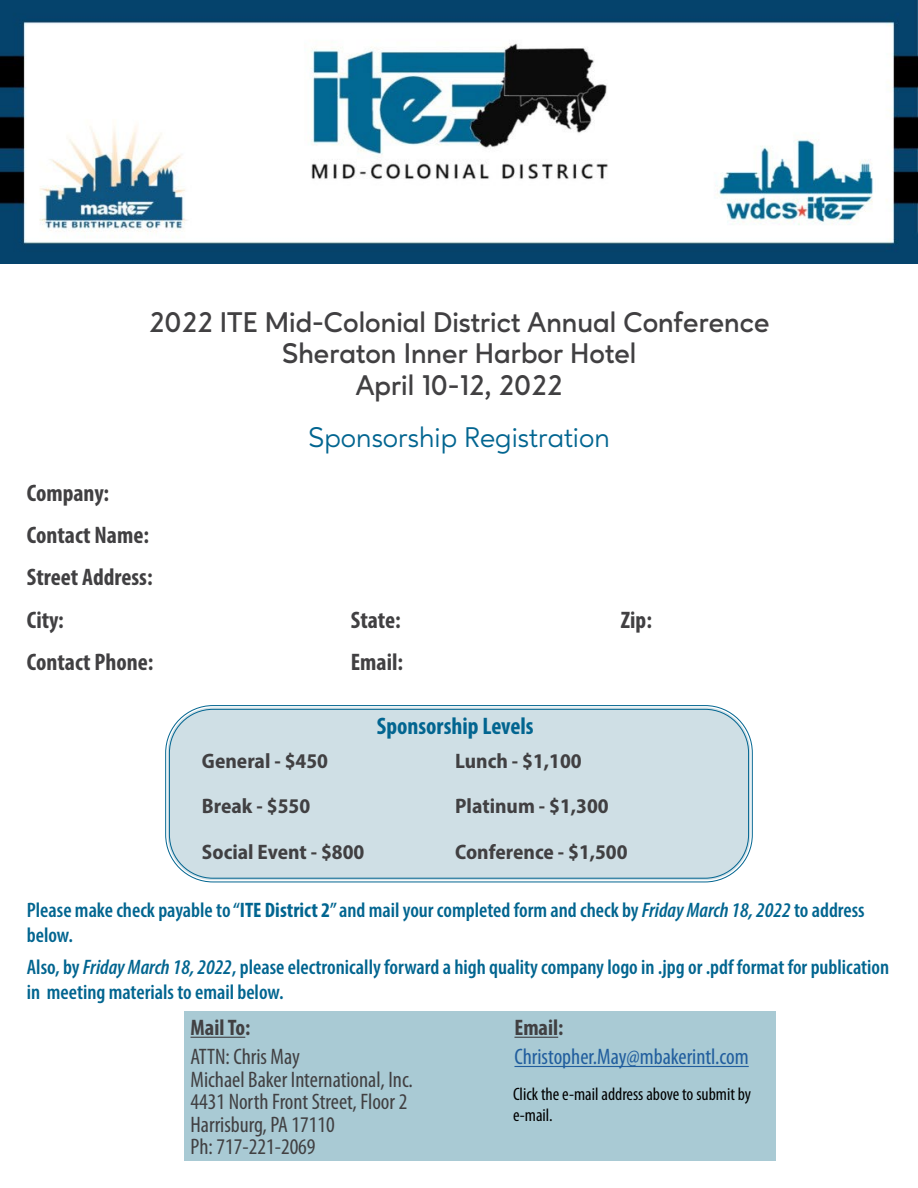
<style>
.page{position:relative;width:918px;height:1188px;background:#fff}
.page>*{position:absolute;margin:0;border:0;box-sizing:border-box;transform-origin:0 0}
.t1{font:600 28.5px/31.5px "Ageo";color:#414042;text-align:center}
.t2{font:28.5px "Ageo";color:#026590}
.t3{font:700 condensed 24px/42.3px "Myriad Pro";color:#414042}
.t4{font:700 condensed 24px "Myriad Pro";color:#026590}
.t5{font:condensed 22.5px/22.5px "Myriad Pro";color:#414042}
.t6{font:condensed 22.5px "Myriad Pro";color:#215e9e}
.t7{font:700 condensed 22.5px "Myriad Pro";color:#414042}
.t8{font:600 condensed 21px/25.2px "Myriad Pro";color:#026590}
.t9{font:700 semi-condensed 21px/45.5px "Myriad Pro";color:#414042}
.t10{font:condensed 18px/21.6px "Myriad Pro";color:#000}
.s1{font-weight:700}
.s2{font-style:italic}
</style>
<div class="page">
<img style="left:0;top:0;width:918px;height:264px">
<div style="left:184px;top:1011px;width:592px;height:150px;background:#a9cad4"></div>
<hr style="left:190px;top:1037px;width:55px;height:1px;background:#414042">
<hr style="left:514px;top:1037px;width:44px;height:1px;background:#414042">
<hr style="left:514px;top:1066px;width:235px;height:1px;background:#215e9e">
<div style="left:168px;top:707px;width:582px;height:173px;background:#cfdfe5;border-radius:45px"></div>
<div style="left:165px;top:705px;width:588px;height:177px;border:1px solid #026590;border-radius:47px"></div>
<div style="left:169px;top:709px;width:580px;height:170px;border:1px solid #026590;border-radius:43px"></div>
<h1 class="t1" style="left:149px;top:306px;width:623px">2022 ITE Mid-Colonial District Annual Conference<br>Sheraton Inner Harbor Hotel<br>April 10-12, 2022</h1>
<h1 class="t2" style="left:309px;top:420px;width:303px">Sponsorship Registration</h1>
<p class="t3" style="left:27px;top:471px;width:127px">Company:<br>Contact Name:<br>Street Address:<br>City:</p>
<p class="t3" style="left:351px;top:598px;width:51px">State:</p>
<p class="t3" style="left:621px;top:598px;width:33px">Zip:</p>
<p class="t3" style="left:27px;top:640px;width:128px">Contact Phone:</p>
<p class="t3" style="left:351px;top:640px;width:54px">Email:</p>
<p class="t4" style="left:377px;top:711px;width:158px">Sponsorship Levels</p>
<p class="t9" style="left:202px;top:737px;width:164px">General - $450<br>Break - $550<br>Social Event - $800</p>
<p class="t9" style="left:455px;top:737px;width:174px">Lunch - $1,100<br>Platinum - $1,300<br>Conference - $1,500</p>
<p class="t8" style="left:27px;top:897px;width:839px">Please make check payable to “<span class="s1">ITE District 2</span>” and mail your completed form and check by <span class="s2">Friday March 18, 2022</span> to address below.</p>
<p class="t8" style="left:27px;top:954px;width:864px">Also, by <span class="s2">Friday March 18, 2022</span>, please electronically forward a high quality company logo in .jpg or .pdf format for publication in meeting materials to email below.</p>
<p class="t7" style="left:190px;top:1013px;width:62px">Mail To:</p>
<p class="t7" style="left:514px;top:1013px;width:50px">Email:</p>
<p class="t5" style="left:190px;top:1045px;width:111px">ATTN: Chris May</p>
<p class="t6" style="left:514px;top:1043px;width:236px">Christopher.May@mbakerintl.com</p>
<p class="t5" style="left:190px;top:1068px;width:224px">Michael Baker International, Inc.<br>4431 North Front Street, Floor 2<br>Harrisburg, PA 17110<br>Ph: 717-221-2069</p>
<p class="t10" style="left:513px;top:1083px;width:240px">Click the e-mail address above to submit by e-mail.</p>
</div>
